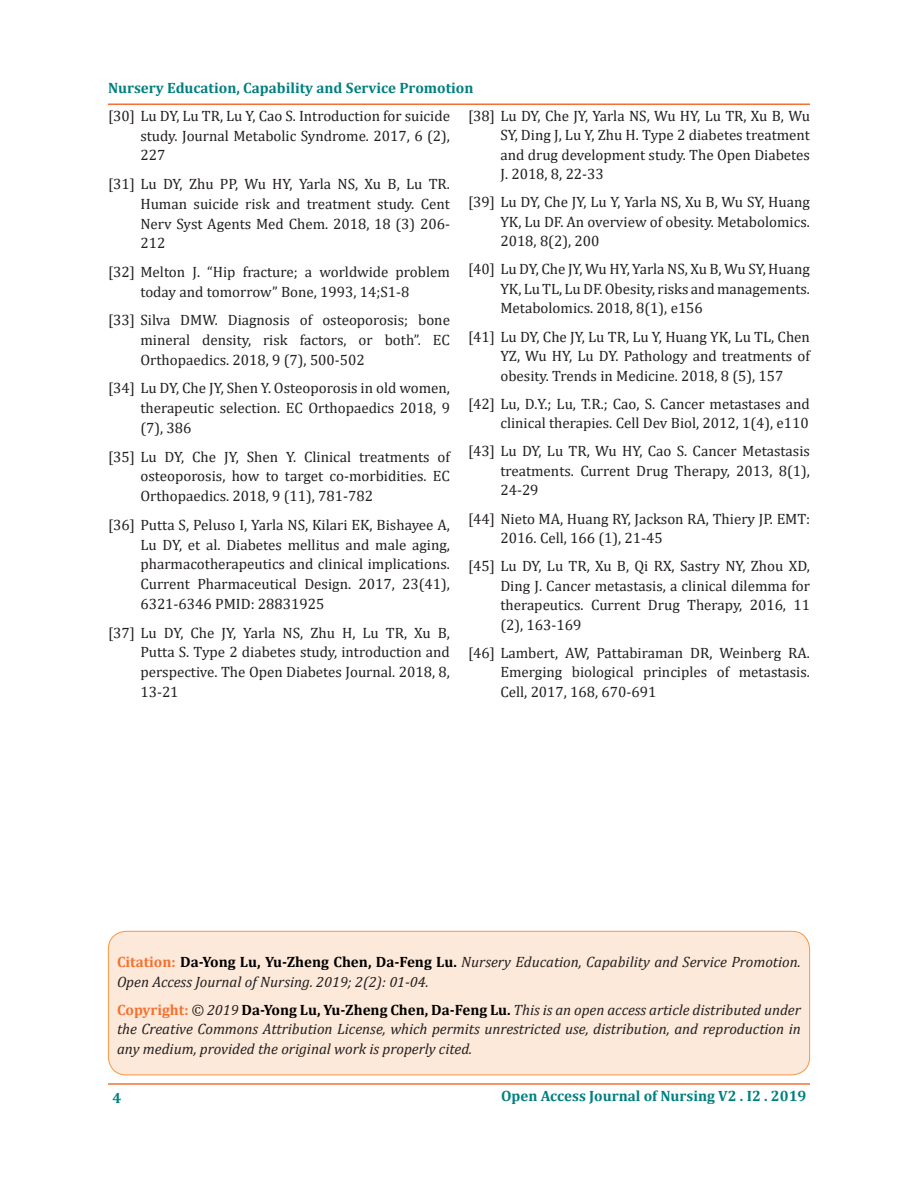
<style>
.page{position:relative;width:918px;height:1188px;background:#fff}
.page>*{position:absolute;margin:0;border:0;box-sizing:border-box;transform-origin:0 0}
.t1{font:15px/19.8px "Cambria";color:#231f20;text-align:justify}
.t2{font:italic 15px/19.5px "Cambria";color:#231f20}
.正文{font:700 15px "Cambria";color:#008080}
.s1{font-weight:700;font-style:normal;color:#f37131}
.s2{font-weight:700;font-style:normal;color:#000}
</style>
<div class="page">
<hr style="left:108px;top:1083px;width:702px;height:2px;background:#f37232">
<hr style="left:108px;top:104px;width:702px;height:1px;background:#f37232">
<div style="left:108px;top:931px;width:702px;height:144px;background:#fde9d9;border-radius:18px"></div>
<div style="left:108px;top:931px;width:702px;height:144px;border:1px solid #f79646;border-radius:18px"></div>
<p class="正文" style="left:108px;top:77px;width:367px">Nursery Education, Capability and Service Promotion</p>
<p class="t1" style="left:140px;top:106px;width:311px;text-indent:-32px">[30] Lu DY, Lu TR, Lu Y, Cao S. Introduction for suicide study. Journal Metabolic Syndrome. 2017, 6 (2), 227</p>
<p class="t1" style="left:140px;top:174px;width:311px;text-indent:-32px">[31] Lu DY, Zhu PP, Wu HY, Yarla NS, Xu B, Lu TR.<br>Human suicide risk and treatment study. Cent Nerv Syst Agents Med Chem. 2018, 18 (3) 206- 212</p>
<p class="t1" style="left:108px;top:262px;width:343px;text-align:center">[32] Melton J. “Hip fracture; a worldwide problem today and tomorrow” Bone, 1993, 14;S1-8</p>
<p class="t1" style="left:140px;top:310px;width:311px;text-indent:-32px">[33] Silva DMW. Diagnosis of osteoporosis; bone mineral density, risk factors, or both”. EC Orthopaedics. 2018, 9 (7), 500-502</p>
<p class="t1" style="left:140px;top:378px;width:311px;text-indent:-32px">[34] Lu DY, Che JY, Shen Y. Osteoporosis in old women, therapeutic selection. EC Orthopaedics 2018, 9 (7), 386</p>
<p class="t1" style="left:140px;top:447px;width:311px;text-indent:-32px">[35] Lu DY, Che JY, Shen Y. Clinical treatments of osteoporosis, how to target co-morbidities. EC Orthopaedics. 2018, 9 (11), 781-782</p>
<p class="t1" style="left:140px;top:515px;width:311px;text-indent:-32px">[36] Putta S, Peluso I, Yarla NS, Kilari EK, Bishayee A, Lu DY, et al. Diabetes mellitus and male aging, pharmacotherapeutics and clinical implications.<br>Current Pharmaceutical Design. 2017, 23(41), 6321-6346 PMID: 28831925</p>
<p class="t1" style="left:140px;top:623px;width:311px;text-indent:-32px">[37] Lu DY, Che JY, Yarla NS, Zhu H, Lu TR, Xu B, Putta S. Type 2 diabetes study, introduction and perspective. The Open Diabetes Journal. 2018, 8, 13-21</p>
<p class="t1" style="left:500px;top:106px;width:311px;text-indent:-32px">[38] Lu DY, Che JY, Yarla NS, Wu HY, Lu TR, Xu B, Wu SY, Ding J, Lu Y, Zhu H. Type 2 diabetes treatment and drug development study. The Open Diabetes J. 2018, 8, 22-33</p>
<p class="t1" style="left:500px;top:192px;width:311px;text-indent:-32px">[39] Lu DY, Che JY, Lu Y, Yarla NS, Xu B, Wu SY, Huang YK, Lu DF. An overview of obesity. Metabolomics.<br>2018, 8(2), 200</p>
<p class="t1" style="left:500px;top:260px;width:311px;text-indent:-32px">[40] Lu DY, Che JY, Wu HY, Yarla NS, Xu B, Wu SY, Huang YK, Lu TL, Lu DF. Obesity, risks and managements.<br>Metabolomics. 2018, 8(1), e156</p>
<p class="t1" style="left:500px;top:327px;width:311px;text-indent:-32px">[41] Lu DY, Che JY, Lu TR, Lu Y, Huang YK, Lu TL, Chen YZ, Wu HY, Lu DY. Pathology and treatments of obesity. Trends in Medicine. 2018, 8 (5), 157</p>
<p class="t1" style="left:468px;top:394px;width:343px;text-align:right">[42] Lu, D.Y.; Lu, T.R.; Cao, S. Cancer metastases and clinical therapies. Cell Dev Biol, 2012, 1(4), e110</p>
<p class="t1" style="left:500px;top:441px;width:311px;text-indent:-32px">[43] Lu DY, Lu TR, Wu HY, Cao S. Cancer Metastasis treatments. Current Drug Therapy, 2013, 8(1), 24-29</p>
<p class="t1" style="left:500px;top:509px;width:311px;text-indent:-32px">[44] Nieto MA, Huang RY, Jackson RA, Thiery JP. EMT:<br>2016. Cell, 166 (1), 21-45</p>
<p class="t1" style="left:500px;top:556px;width:311px;text-indent:-32px">[45] Lu DY, Lu TR, Xu B, Qi RX, Sastry NY, Zhou XD, Ding J. Cancer metastasis, a clinical dilemma for therapeutics. Current Drug Therapy, 2016, 11 (2), 163-169</p>
<p class="t1" style="left:500px;top:643px;width:311px;text-indent:-32px">[46] Lambert, AW, Pattabiraman DR, Weinberg RA.<br>Emerging biological principles of metastasis.<br>Cell, 2017, 168, 670-691</p>
<p class="t2" style="left:117px;top:952px;width:685px"><span class="s1">Citation:</span> <span class="s2">Da-Yong Lu, Yu-Zheng Chen, Da-Feng Lu.</span> Nursery Education, Capability and Service Promotion.<br>Open Access Journal of Nursing. 2019; 2(2): 01-04.</p>
<p class="t2" style="left:117px;top:999px;width:685px;text-align:justify"><span class="s1">Copyright:</span> © 2019 <span class="s2">Da-Yong Lu, Yu-Zheng Chen, Da-Feng Lu.</span> This is an open access article distributed under the Creative Commons Attribution License, which permits unrestricted use, distribution, and reproduction in any medium, provided the original work is properly cited.</p>
<p class="正文" style="left:112px;top:1088px;width:10px">4</p>
<p class="正文" style="left:501px;top:1086px;width:307px">Open Access Journal of Nursing V2 . I2 . 2019</p>
</div>
